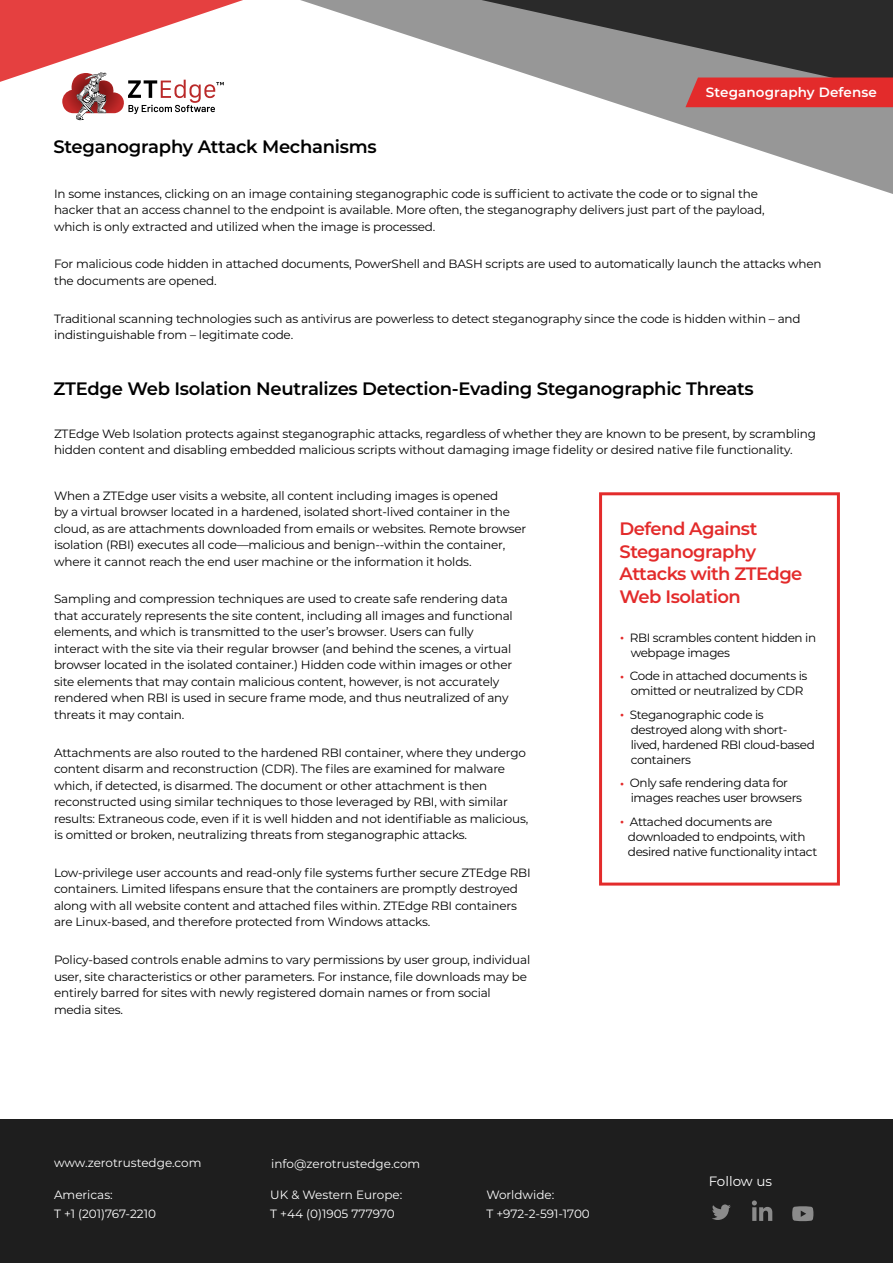
<style>
.page{position:relative;width:893px;height:1263px;background:#fff}
.page>*{position:absolute;margin:0;border:0;box-sizing:border-box;transform-origin:0 0}
.t1{font:600 18px "Montserrat";letter-spacing:-.015em;color:#000}
.t2{font:600 18px/22.5px "Montserrat";letter-spacing:-.03em;color:#e32b2b}
.t3{font:600 13.5px "Montserrat";letter-spacing:.01em;color:#fff}
.t4{font:13.5px "Montserrat";color:#fff}
.t5{font:12px/16.5px "Montserrat";letter-spacing:-.015em;color:#000}
.t6{font:12px/19.5px "Montserrat";color:#fff}
.s1{font-size:18px;color:#e32b2b}
</style>
<div class="page">
<svg style="left:630px;top:108px;width:263px;height:86px"></svg>
<svg style="left:0;top:0;width:334px;height:121px"></svg>
<svg style="left:334px;top:0;width:559px;height:108px"></svg>
<svg style="left:62px;top:72px;width:162px;height:48px"></svg>
<div style="left:0;top:1119px;width:893px;height:144px;background:#1e1e1e"></div>
<svg style="left:712px;top:1204px;width:19px;height:16px"></svg>
<svg style="left:792px;top:1206px;width:21px;height:15px"></svg>
<svg style="left:752px;top:1200px;width:20px;height:21px"></svg>
<div style="left:599px;top:492px;width:241px;height:393px;background:#fff;border:3px solid #e32b2b"></div>
<div style="left:685px;top:78px;width:208px;height:29px;background:#e32b2b"></div>
<h1 class="t1" style="left:54px;top:134px;width:325px">Steganography Attack Mechanisms</h1>
<p class="t3" style="left:706px;top:83px;width:173px">Steganography Defense</p>
<p class="t5" style="left:54px;top:185px;width:712px">In some instances, clicking on an image containing steganographic code is sufficient to activate the code or to signal the hacker that an access channel to the endpoint is available. More often, the steganography delivers just part of the payload, which is only extracted and utilized when the image is processed.</p>
<p class="t5" style="left:54px;top:255px;width:769px">For malicious code hidden in attached documents, PowerShell and BASH scripts are used to automatically launch the attacks when the documents are opened.</p>
<p class="t5" style="left:54px;top:310px;width:748px">Traditional scanning technologies such as antivirus are powerless to detect steganography since the code is hidden within – and indistinguishable from – legitimate code.</p>
<h1 class="t1" style="left:54px;top:375px;width:702px">ZTEdge Web Isolation Neutralizes Detection-Evading Steganographic Threats</h1>
<p class="t5" style="left:54px;top:425px;width:763px">ZTEdge Web Isolation protects against steganographic attacks, regardless of whether they are known to be present, by scrambling hidden content and disabling embedded malicious scripts without damaging image fidelity or desired native file functionality.</p>
<p class="t5" style="left:54px;top:487px;width:474px">When a ZTEdge user visits a website, all content including images is opened<br>by a virtual browser located in a hardened, isolated short-lived container in the cloud, as are attachments downloaded from emails or websites. Remote browser isolation (RBI) executes all code—malicious and benign--within the container, where it cannot reach the end user machine or the information it holds.</p>
<p class="t5" style="left:54px;top:590px;width:460px">Sampling and compression techniques are used to create safe rendering data that accurately represents the site content, including all images and functional elements, and which is transmitted to the user’s browser. Users can fully interact with the site via their regular browser (and behind the scenes, a virtual browser located in the isolated container.) Hidden code within images or other site elements that may contain malicious content, however, is not accurately rendered when RBI is used in secure frame mode, and thus neutralized of any threats it may contain.</p>
<p class="t5" style="left:54px;top:744px;width:476px">Attachments are also routed to the hardened RBI container, where they undergo content disarm and reconstruction (CDR). The files are examined for malware which, if detected, is disarmed. The document or other attachment is then reconstructed using similar techniques to those leveraged by RBI, with similar results: Extraneous code, even if it is well hidden and not identifiable as malicious, is omitted or broken, neutralizing threats from steganographic attacks.</p>
<p class="t5" style="left:54px;top:864px;width:478px">Low-privilege user accounts and read-only file systems further secure ZTEdge RBI containers. Limited lifespans ensure that the containers are promptly destroyed along with all website content and attached files within. ZTEdge RBI containers are Linux-based, and therefore protected from Windows attacks.</p>
<p class="t5" style="left:54px;top:951px;width:478px">Policy-based controls enable admins to vary permissions by user group, individual user, site characteristics or other parameters. For instance, file downloads may be entirely barred for sites with newly registered domain names or from social media sites.</p>
<h1 class="t2" style="left:620px;top:517px;width:184px">Defend Against<br>Steganography<br>Attacks with ZTEdge<br>Web Isolation</h1>
<p class="t5" style="left:631px;top:629px;width:187px;line-height:15px;text-indent:-11px"><span class="s1">•</span> RBI scrambles content hidden in webpage images</p>
<p class="t5" style="left:620px;top:668px;width:189px;line-height:15px;text-align:center"><span class="s1">•</span> Code in attached documents is omitted or neutralized by CDR</p>
<p class="t5" style="left:631px;top:706px;width:186px;line-height:15px;text-indent:-11px"><span class="s1">•</span> Steganographic code is destroyed along with short&shy;lived, hardened RBI cloud-based containers</p>
<p class="t5" style="left:631px;top:775px;width:173px;line-height:15px;text-indent:-11px"><span class="s1">•</span> Only safe rendering data for images reaches user browsers</p>
<p class="t5" style="left:628px;top:813px;width:191px;line-height:15px;text-indent:-8px"><span class="s1">•</span> Attached documents are downloaded to endpoints, with desired native functionality intact</p>
<p class="t6" style="left:54px;top:1153px;width:149px">www.zerotrustedge.com</p>
<p class="t6" style="left:54px;top:1184px;width:103px">Americas:<br>T +1 (201)767-2210</p>
<p class="t6" style="left:270px;top:1184px;width:134px">UK &amp; Western Europe:<br>T +44 (0)1905 777970</p>
<p class="t6" style="left:486px;top:1184px;width:105px">Worldwide:<br>T +972-2-591-1700</p>
<p class="t6" style="left:271px;top:1153px;width:151px">info@zerotrustedge.com</p>
<p class="t4" style="left:709px;top:1172px;width:65px">Follow us</p>
</div>
